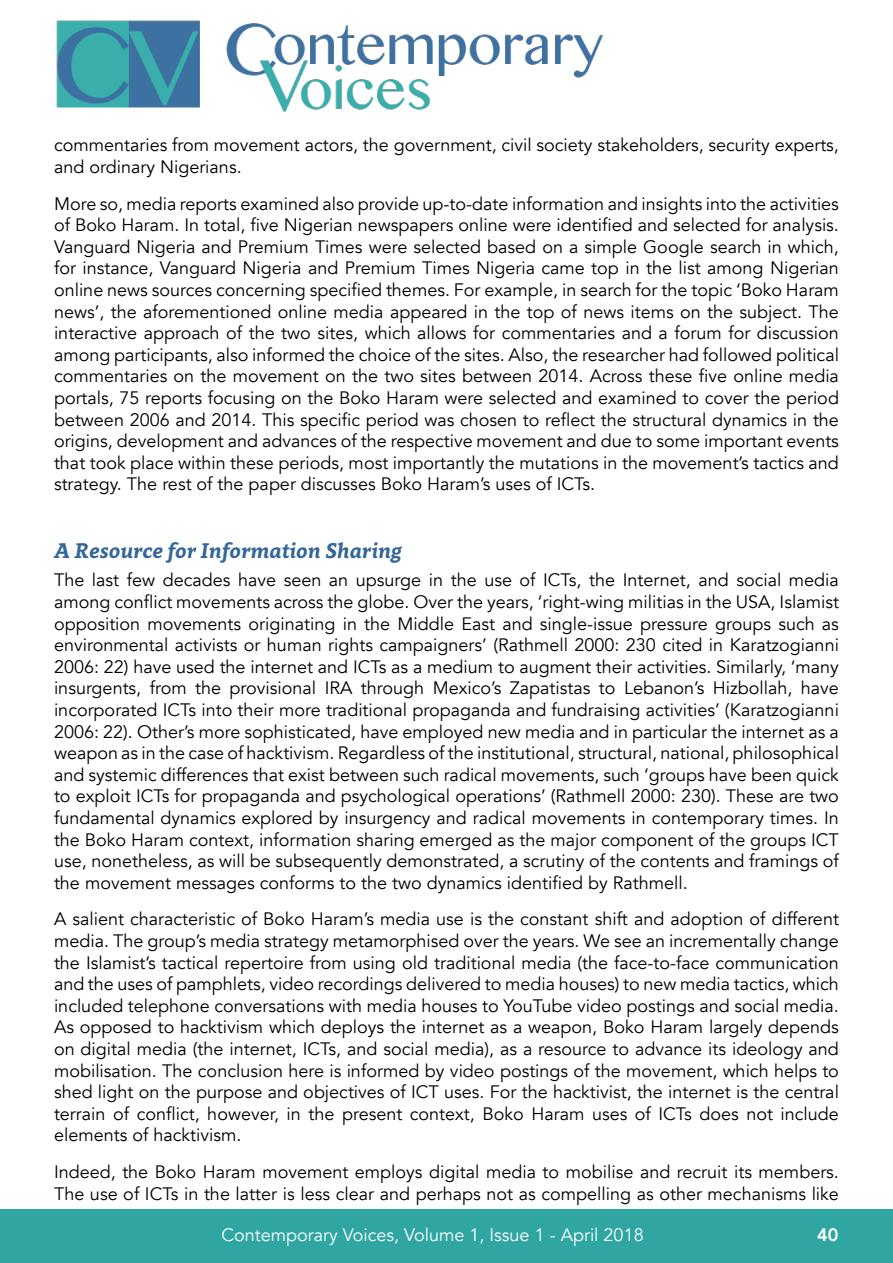
<style>
.page{position:relative;width:893px;height:1263px;background:#fff}
.page>*{position:absolute;margin:0;border:0;box-sizing:border-box;transform-origin:0 0}
.t1{font:italic 700 21px "Clavo";color:#369}
.t2{font:18px/21.6px "Avenir";color:#000;text-align:justify}
.t3{font:18px "Avenir";color:#fff}
.t4{font:800 18px "Avenir";color:#fff}
</style>
<div class="page">
<div style="left:0;top:1210px;width:893px;height:53px;background:#2fa6a2"></div>
<img style="left:56px;top:21px;width:547px;height:91px">
<p class="t2" style="left:54px;top:135px;width:786px">commentaries from movement actors, the government, civil society stakeholders, security experts, and ordinary Nigerians.</p>
<p class="t2" style="left:54px;top:193px;width:786px">More so, media reports examined also provide up-to-date information and insights into the activities of Boko Haram. In total, five Nigerian newspapers online were identified and selected for analysis.<br>Vanguard Nigeria and Premium Times were selected based on a simple Google search in which, for instance, Vanguard Nigeria and Premium Times Nigeria came top in the list among Nigerian online news sources concerning specified themes. For example, in search for the topic ‘Boko Haram news’, the aforementioned online media appeared in the top of news items on the subject. The interactive approach of the two sites, which allows for commentaries and a forum for discussion among participants, also informed the choice of the sites. Also, the researcher had followed political commentaries on the movement on the two sites between 2014. Across these five online media portals, 75 reports focusing on the Boko Haram were selected and examined to cover the period between 2006 and 2014. This specific period was chosen to reflect the structural dynamics in the origins, development and advances of the respective movement and due to some important events that took place within these periods, most importantly the mutations in the movement’s tactics and strategy. The rest of the paper discusses Boko Haram’s uses of ICTs.</p>
<p class="t1" style="left:54px;top:535px;width:350px">A Resource for Information Sharing</p>
<p class="t2" style="left:54px;top:570px;width:786px">The last few decades have seen an upsurge in the use of ICTs, the Internet, and social media among conflict movements across the globe. Over the years, ‘right-wing militias in the USA, Islamist opposition movements originating in the Middle East and single-issue pressure groups such as environmental activists or human rights campaigners’ (Rathmell 2000: 230 cited in Karatzogianni 2006: 22) have used the internet and ICTs as a medium to augment their activities. Similarly, ‘many insurgents, from the provisional IRA through Mexico’s Zapatistas to Lebanon’s Hizbollah, have incorporated ICTs into their more traditional propaganda and fundraising activities’ (Karatzogianni 2006: 22). Other’s more sophisticated, have employed new media and in particular the internet as a weapon as in the case of hacktivism. Regardless of the institutional, structural, national, philosophical and systemic differences that exist between such radical movements, such ‘groups have been quick to exploit ICTs for propaganda and psychological operations’ (Rathmell 2000: 230). These are two fundamental dynamics explored by insurgency and radical movements in contemporary times. In the Boko Haram context, information sharing emerged as the major component of the groups ICT use, nonetheless, as will be subsequently demonstrated, a scrutiny of the contents and framings of the movement messages conforms to the two dynamics identified by Rathmell.</p>
<p class="t2" style="left:54px;top:909px;width:786px">A salient characteristic of Boko Haram’s media use is the constant shift and adoption of different media. The group’s media strategy metamorphised over the years. We see an incrementally change the Islamist’s tactical repertoire from using old traditional media (the face-to-face communication and the uses of pamphlets, video recordings delivered to media houses) to new media tactics, which included telephone conversations with media houses to YouTube video postings and social media.<br>As opposed to hacktivism which deploys the internet as a weapon, Boko Haram largely depends on digital media (the internet, ICTs, and social media), as a resource to advance its ideology and mobilisation. The conclusion here is informed by video postings of the movement, which helps to shed light on the purpose and objectives of ICT uses. For the hacktivist, the internet is the central terrain of conflict, however, in the present context, Boko Haram uses of ICTs does not include elements of hacktivism.</p>
<p class="t2" style="left:54px;top:1161px;width:786px">Indeed, the Boko Haram movement employs digital media to mobilise and recruit its members.<br>The use of ICTs in the latter is less clear and perhaps not as compelling as other mechanisms like</p>
<p class="t3" style="left:221px;top:1223px;width:424px">Contemporary Voices, Volume 1, Issue 1 - April 2018</p>
<p class="t4" style="left:817px;top:1220px;width:23px">40</p>
</div>
